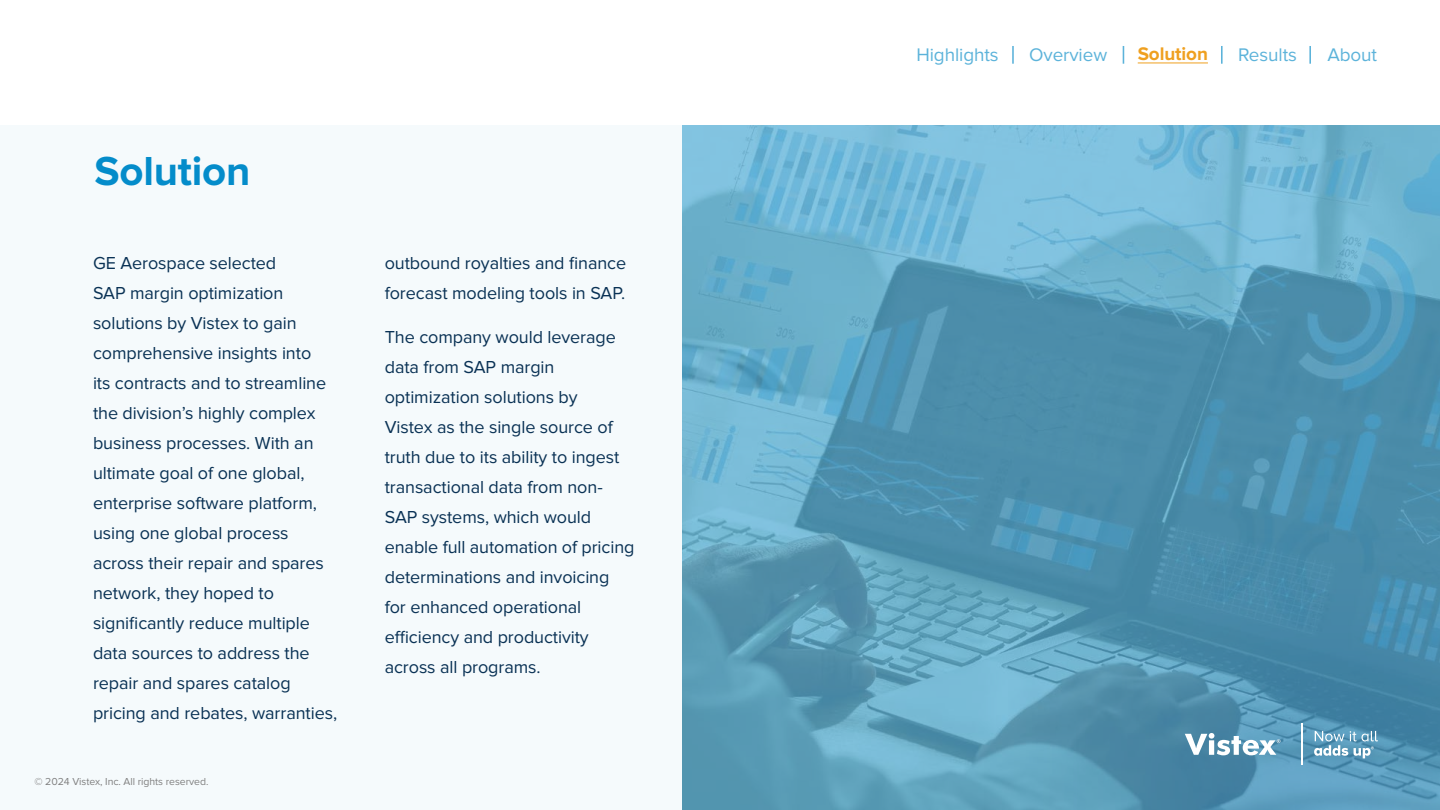
<style>
.page{position:relative;width:1440px;height:810px;background:#fff}
.page>*{position:absolute;margin:0;border:0;box-sizing:border-box;transform-origin:0 0}
.t1{font:700 42px "Proxima Nova";letter-spacing:-.005em;color:#048cca}
.t2{font:18.9px "Proxima Nova";letter-spacing:-.005em;color:#5cb3da}
.t3{font:700 18.9px "Proxima Nova";letter-spacing:-.005em;color:#efa020}
.t4{font:18px/30px "Proxima Nova";letter-spacing:-.005em;color:#0a3255}
.t5{font:10.5px "Proxima Nova";letter-spacing:-.005em;color:#808080}
</style>
<div class="page">
<svg style="left:682px;top:125px;width:758px;height:685px;background:#63a7c4"></svg>
<img style="left:911px;top:402px;width:529px;height:408px">
<hr style="left:1302px;top:723px;width:1px;height:42px;background:#fff">
<svg style="left:1185px;top:733px;width:96px;height:22px"></svg>
<svg style="left:1314px;top:731px;width:64px;height:27px"></svg>
<hr style="left:1138px;top:63px;width:70px;height:1px;background:#efa020">
<svg style="left:1012px;top:46px;width:2px;height:18px"></svg>
<svg style="left:1123px;top:46px;width:1px;height:18px"></svg>
<svg style="left:1221px;top:46px;width:2px;height:18px"></svg>
<svg style="left:1309px;top:46px;width:2px;height:18px"></svg>
<h1 class="t1" style="left:94px;top:147px;width:158px">Solution</h1>
<p class="t4" style="left:93px;top:249px;width:246px">GE Aerospace selected<br>SAP margin optimization solutions by Vistex to gain comprehensive insights into<br>its contracts and to streamline the division’s highly complex business processes. With an ultimate goal of one global, enterprise software platform, using one global process across their repair and spares network, they hoped to significantly reduce multiple data sources to address the repair and spares catalog pricing and rebates, warranties,</p>
<p class="t4" style="left:385px;top:249px;width:243px">outbound royalties and finance forecast modeling tools in SAP.</p>
<p class="t4" style="left:385px;top:322px;width:251px">The company would leverage data from SAP margin optimization solutions by<br>Vistex as the single source of truth due to its ability to ingest transactional data from non-<br>SAP systems, which would enable full automation of pricing determinations and invoicing for enhanced operational efficiency and productivity across all programs.</p>
<p class="t5" style="left:34px;top:776px;width:175px">© 2024 Vistex, Inc. All rights reserved.</p>
<p class="t2" style="left:916px;top:44px;width:84px">Highlights</p>
<p class="t2" style="left:1029px;top:44px;width:79px">Overview</p>
<p class="t3" style="left:1138px;top:43px;width:72px">Solution</p>
<p class="t2" style="left:1238px;top:44px;width:60px">Results</p>
<p class="t2" style="left:1327px;top:44px;width:51px">About</p>
</div>
